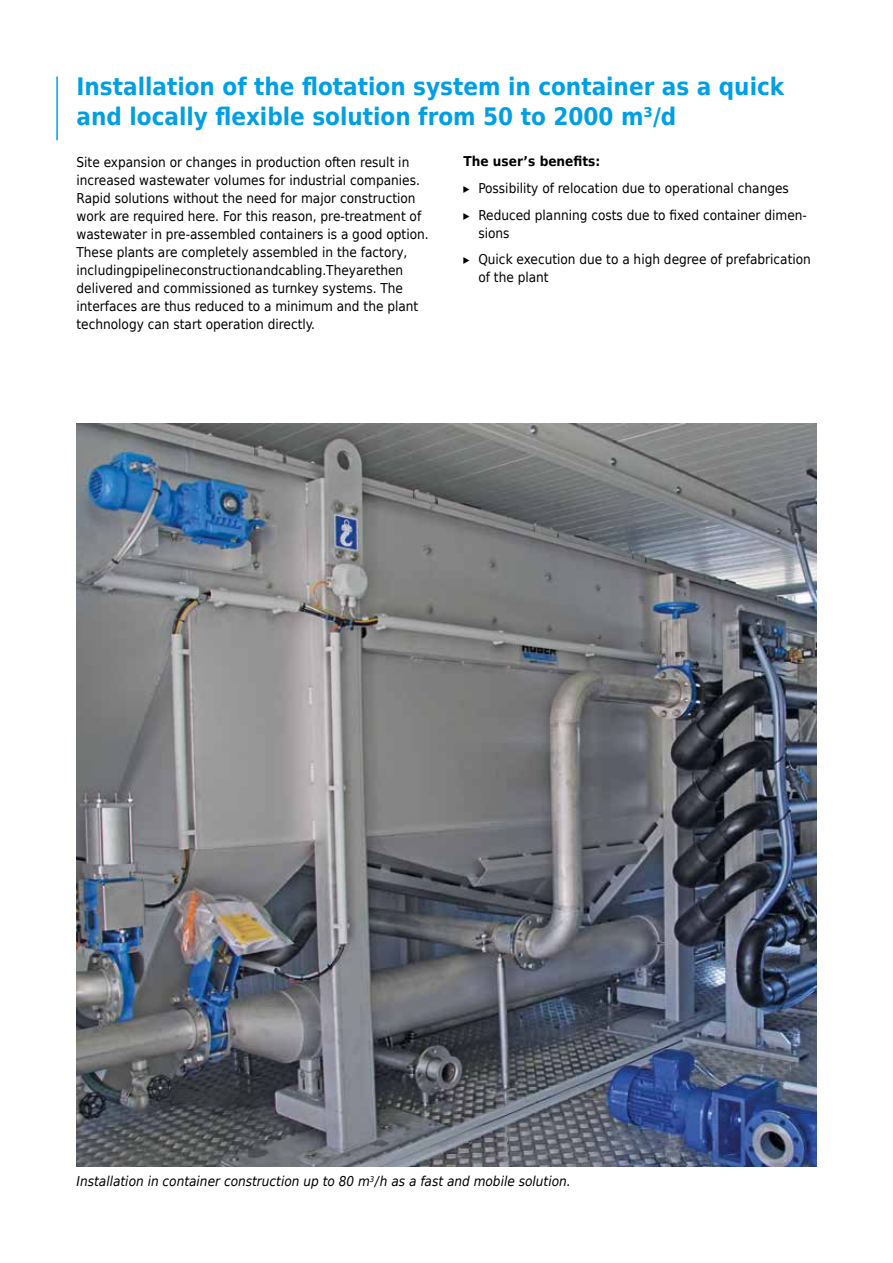
<style>
.page{position:relative;width:893px;height:1263px;background:#fff}
.page>*{position:absolute;margin:0;border:0;box-sizing:border-box;transform-origin:0 0}
.t1{font:700 24px/30px "Huber Tec";color:#009fe3}
.t2{font:13.5px/18px "Huber Tec";color:#000}
.t3{font:italic 13.5px "Huber Tec";color:#000}
.t4{font:700 13.5px "Huber Tec";color:#000}
</style>
<div class="page">
<img style="left:77px;top:423px;width:739px;height:743px">
<hr style="left:56px;top:77px;width:2px;height:63px;background:#009fe3">
<h1 class="t1" style="left:77px;top:70px;width:709px">Installation of the flotation system in container as a quick and locally flexible solution from 50 to 2000 m³/d</h1>
<p class="t2" style="left:77px;top:152px;width:354px">Site expansion or changes in production often result in increased wastewater volumes for industrial companies.<br>Rapid solutions without the need for major construction work are required here. For this reason, pre-treatment of wastewater in pre-assembled containers is a good option.<br>These plants are completely assembled in the factory, includingpipelineconstructionandcabling.Theyarethen delivered and commissioned as turnkey systems. The interfaces are thus reduced to a minimum and the plant technology can start operation directly.</p>
<p class="t4" style="left:463px;top:151px;width:138px">The user’s benefits:</p>
<p class="t2" style="left:463px;top:174px;width:345px;line-height:26.5px">▸ Possibility of relocation due to operational changes<br>▸ Reduced planning costs due to fixed container dimen-</p>
<p class="t2" style="left:463px;top:219px;width:349px;line-height:26.5px;text-indent:15px">sions<br>▸ Quick execution due to a high degree of prefabrication</p>
<p class="t2" style="left:478px;top:267px;width:72px">of the plant</p>
<p class="t3" style="left:77px;top:1172px;width:496px">Installation in container construction up to 80 m<sup>3</sup>/h as a fast and mobile solution.</p>
</div>
